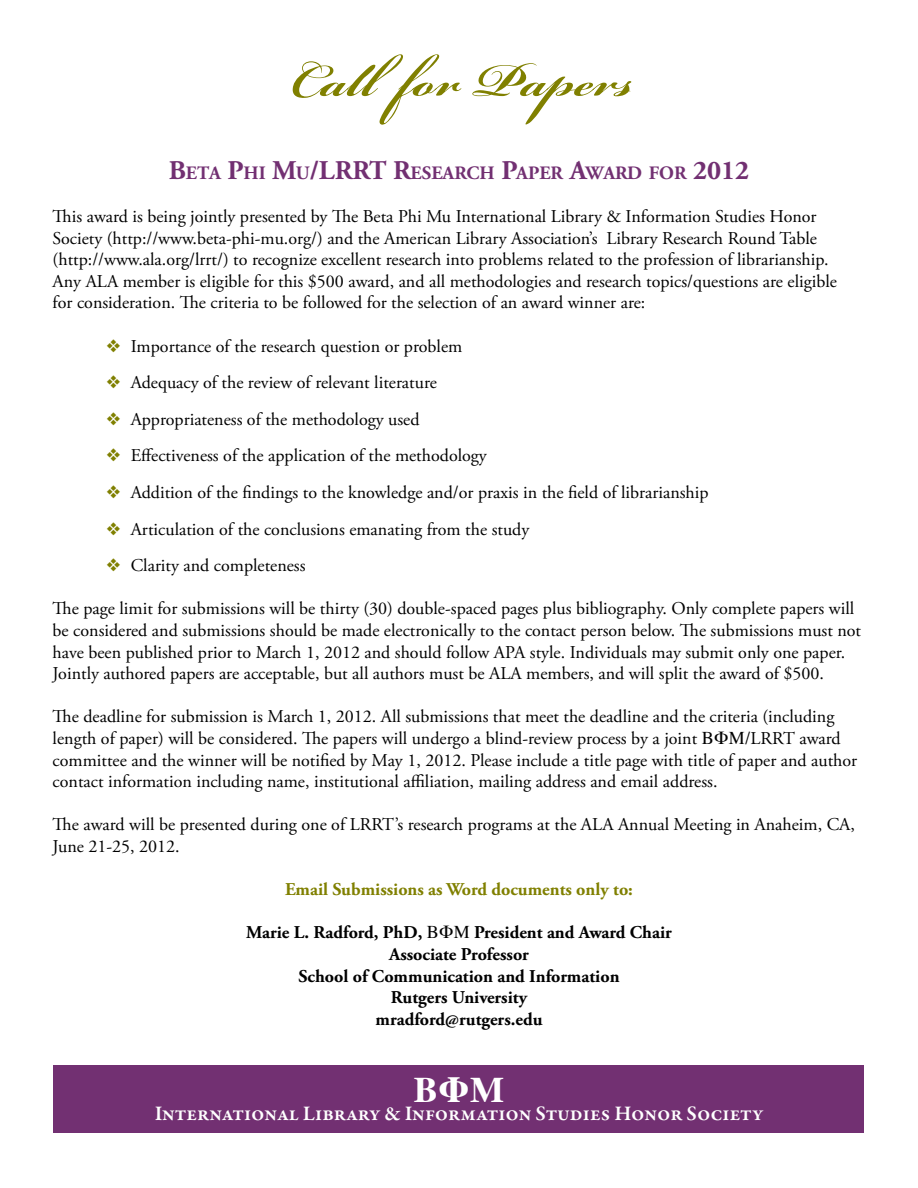
<style>
.page{position:relative;width:918px;height:1188px;background:#fff}
.page>*{position:absolute;margin:0;border:0;box-sizing:border-box;transform-origin:0 0}
.t1{font:700 72px "Bickham Script Pro";color:#808000}
.t2{font:700 36px "Times";color:#fff}
.t3{font:700 27px "Adobe Garamond Pro";color:#723072}
.t4{font:600 21px "Garamond Premr Pro";letter-spacing:-.005em;color:#fff}
.t5{font:700 18.9px "Adobe Garamond Pro";color:#723072}
.t6{font:18px/21.6px "Adobe Garamond Pro";color:#000}
.t7{font:700 18px/21.6px "Adobe Garamond Pro";color:#000;text-align:center}
.t8{font:700 18px "Adobe Garamond Pro";color:#808000}
.s1{font-size:18.9px}
.s2{font-size:27px}
.s3{color:#808000}
.s4{font-family:"Times"}
.s5{font-family:"Times";font-weight:400}
</style>
<div class="page">
<div style="left:54px;top:1065px;width:810px;height:57px;background:#723072"></div>
<div style="left:54px;top:1075px;width:810px;height:57px;background:#723072"></div>
<h1 class="t1" style="left:291px;top:28px;width:343px">Callfor Papers</h1>
<h3 class="t3" style="left:169px;top:155px;width:184px">B<span class="s1">ETA</span> P<span class="s1">HI</span> M<span class="s1">U</span>/LRRT</h3>
<p class="t5" style="left:393px;top:162px;width:358px"><span class="s2">R</span>ESEARCH <span class="s2">P</span>APER <span class="s2">A</span>WARD FOR <span class="s2">2012</span></p>
<p class="t6" style="left:53px;top:206px;width:786px">This award is being jointly presented by The Beta Phi Mu International Library &amp; Information Studies Honor Society (http://www.beta-phi-mu.org/) and the American Library Association’s Library Research Round Table (http://www.ala.org/lrrt/) to recognize excellent research into problems related to the profession of librarianship.<br>Any ALA member is eligible for this $500 award, and all methodologies and research topics/questions are eligible for consideration. The criteria to be followed for the selection of an award winner are:</p>
<p class="t6" style="left:107px;top:336px;width:357px"><span class="s3">❖</span> Importance of the research question or problem</p>
<p class="t6" style="left:107px;top:372px;width:332px"><span class="s3">❖</span> Adequacy of the review of relevant literature</p>
<p class="t6" style="left:107px;top:409px;width:314px"><span class="s3">❖</span> Appropriateness of the methodology used</p>
<p class="t6" style="left:107px;top:446px;width:382px"><span class="s3">❖</span> Effectiveness of the application of the methodology</p>
<p class="t6" style="left:107px;top:482px;width:604px"><span class="s3">❖</span> Addition of the findings to the knowledge and/or praxis in the field of librarianship</p>
<p class="t6" style="left:107px;top:519px;width:424px"><span class="s3">❖</span> Articulation of the conclusions emanating from the study</p>
<p class="t6" style="left:107px;top:555px;width:200px"><span class="s3">❖</span> Clarity and completeness</p>
<p class="t6" style="left:53px;top:599px;width:810px">The page limit for submissions will be thirty (30) double-spaced pages plus bibliography. Only complete papers will be considered and submissions should be made electronically to the contact person below. The submissions must not have been published prior to March 1, 2012 and should follow APA style. Individuals may submit only one paper.<br>Jointly authored papers are acceptable, but all authors must be ALA members, and will split the award of $500.</p>
<p class="t6" style="left:53px;top:707px;width:806px">The deadline for submission is March 1, 2012. All submissions that meet the deadline and the criteria (including length of paper) will be considered. The papers will undergo a blind-review process by a joint <span class="s4">BΦM</span>/LRRT award committee and the winner will be notified by May 1, 2012. Please include a title page with title of paper and author contact information including name, institutional affiliation, mailing address and email address.</p>
<p class="t6" style="left:53px;top:815px;width:804px">The award will be presented during one of LRRT’s research programs at the ALA Annual Meeting in Anaheim, CA,<br>June 21-25, 2012.</p>
<p class="t8" style="left:285px;top:879px;width:349px">Email Submissions as Word documents only to:</p>
<p class="t7" style="left:246px;top:922px;width:427px">Marie L. Radford, PhD, <span class="s5">BΦM</span> President and Award Chair<br>Associate Professor<br>School of Communication and Information<br>Rutgers University<br>mradford@rutgers.edu</p>
<h2 class="t2" style="left:414px;top:1056px;width:92px">BΦM</h2>
<p class="t4" style="left:155px;top:1101px;width:610px">International Library &amp; Information Studies Honor Society</p>
</div>
